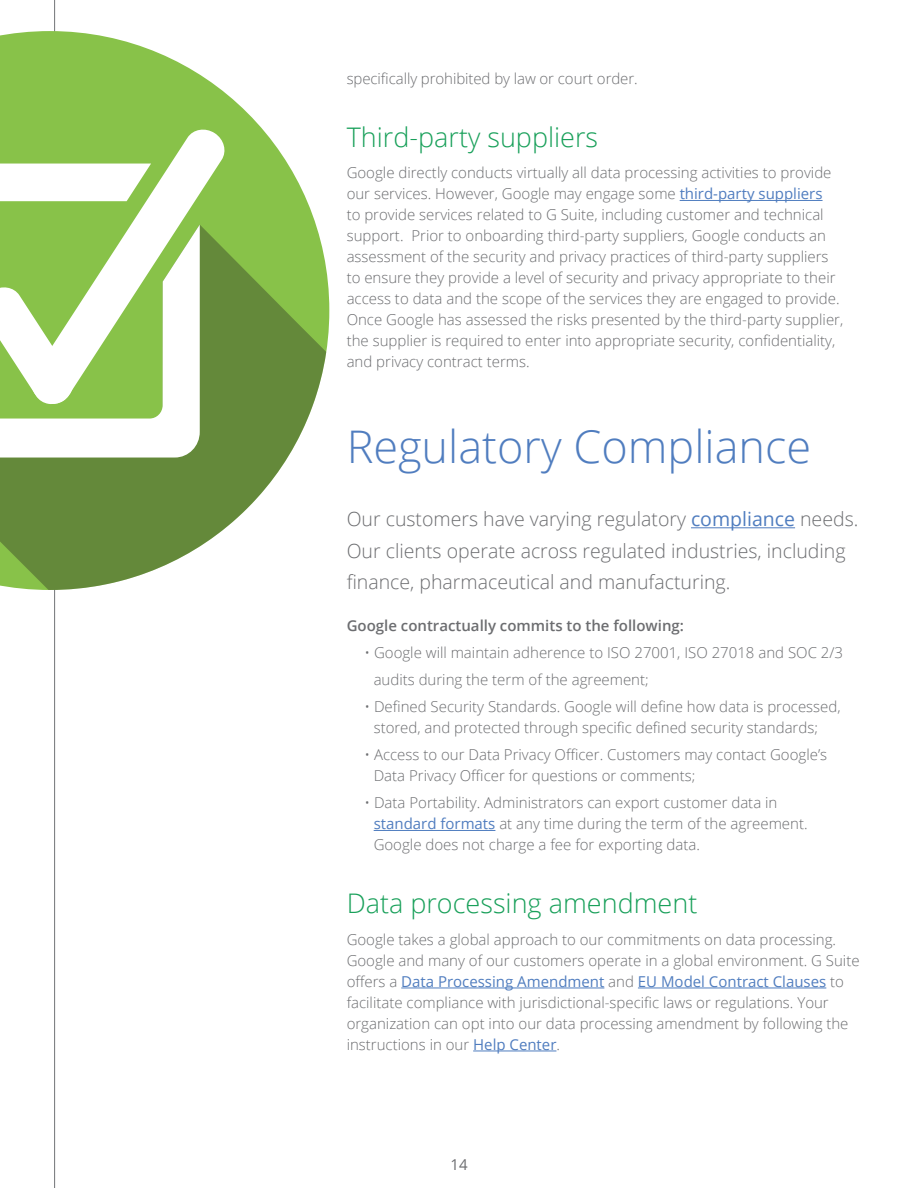
<style>
.page{position:relative;width:918px;height:1188px;background:#fff}
.page>*{position:absolute;margin:0;border:0;box-sizing:border-box;transform-origin:0 0}
.t1{font:300 45px "Open Sans";color:#507dbf}
.t2{font:300 27px "Open Sans";color:#19a05a}
.t3{font:300 19.5px/31.5px "Open Sans";color:#6c6d70}
.t4{font:300 15px/21px "Open Sans";color:#6c6d70}
.t5{font:600 15px "Open Sans";color:#6c6d70}
.t6{font:15px "Open Sans";color:#6c6d70}
.s1{font-weight:400;color:#507dbf}
</style>
<div class="page">
<hr style="left:54px;top:0;width:1px;height:1188px;background:#808285">
<hr style="left:680px;top:200px;width:143px;height:1px;background:#507dbf">
<hr style="left:691px;top:527px;width:104px;height:1px;background:#507dbf">
<hr style="left:374px;top:830px;width:121px;height:1px;background:#507dbf">
<hr style="left:401px;top:988px;width:203px;height:1px;background:#507dbf">
<hr style="left:638px;top:988px;width:188px;height:1px;background:#507dbf">
<hr style="left:473px;top:1051px;width:83px;height:1px;background:#507dbf">
<svg style="left:0;top:31px;width:329px;height:322px;fill:#88c249"></svg>
<svg style="left:0;top:225px;width:326px;height:365px;fill:#64893a"></svg>
<svg style="left:29px;top:127px;width:198px;height:279px;background:#8ab65a"></svg>
<svg style="left:0;top:164px;width:200px;height:294px"></svg>
<p class="t4" style="left:347px;top:67px;width:293px">specifically prohibited by law or court order.</p>
<p class="t2" style="left:347px;top:119px;width:253px">Third-party suppliers</p>
<p class="t4" style="left:347px;top:162px;width:498px">Google directly conducts virtually all data processing activities to provide our services. However, Google may engage some <span class="s1">third-party suppliers<br></span>to provide services related to G Suite, including customer and technical support. Prior to onboarding third-party suppliers, Google conducts an assessment of the security and privacy practices of third-party suppliers to ensure they provide a level of security and privacy appropriate to their access to data and the scope of the services they are engaged to provide.<br>Once Google has assessed the risks presented by the third-party supplier, the supplier is required to enter into appropriate security, confidentiality, and privacy contract terms.</p>
<p class="t1" style="left:347px;top:416px;width:466px">Regulatory Compliance</p>
<p class="t3" style="left:347px;top:503px;width:513px">Our customers have varying regulatory <span class="s1">compliance</span> needs.<br>Our clients operate across regulated industries, including finance, pharmaceutical and manufacturing.</p>
<p class="t5" style="left:347px;top:616px;width:339px">Google contractually commits to the following:</p>
<p class="t4" style="left:374px;top:639px;width:471px;line-height:27px;text-indent:-9px">• Google will maintain adherence to ISO 27001, ISO 27018 and SOC 2/3 audits during the term of the agreement;</p>
<p class="t4" style="left:374px;top:696px;width:468px;text-indent:-9px">• Defined Security Standards. Google will define how data is processed, stored, and protected through specific defined security standards;</p>
<p class="t4" style="left:374px;top:744px;width:455px;text-indent:-9px">• Access to our Data Privacy Officer. Customers may contact Google’s<br>Data Privacy Officer for questions or comments;</p>
<p class="t4" style="left:374px;top:792px;width:435px;text-indent:-9px">• Data Portability. Administrators can export customer data in <span class="s1">standard formats</span> at any time during the term of the agreement.<br>Google does not charge a fee for exporting data.</p>
<p class="t2" style="left:347px;top:885px;width:352px">Data processing amendment</p>
<p class="t4" style="left:347px;top:928px;width:514px">Google takes a global approach to our commitments on data processing.<br>Google and many of our customers operate in a global environment. G Suite offers a <span class="s1">Data Processing Amendment</span> and <span class="s1">EU Model Contract Clauses</span> to facilitate compliance with jurisdictional-specific laws or regulations. Your organization can opt into our data processing amendment by following the instructions in our <span class="s1">Help Center</span>.</p>
<p class="t6" style="left:450px;top:1155px;width:19px">14</p>
</div>
